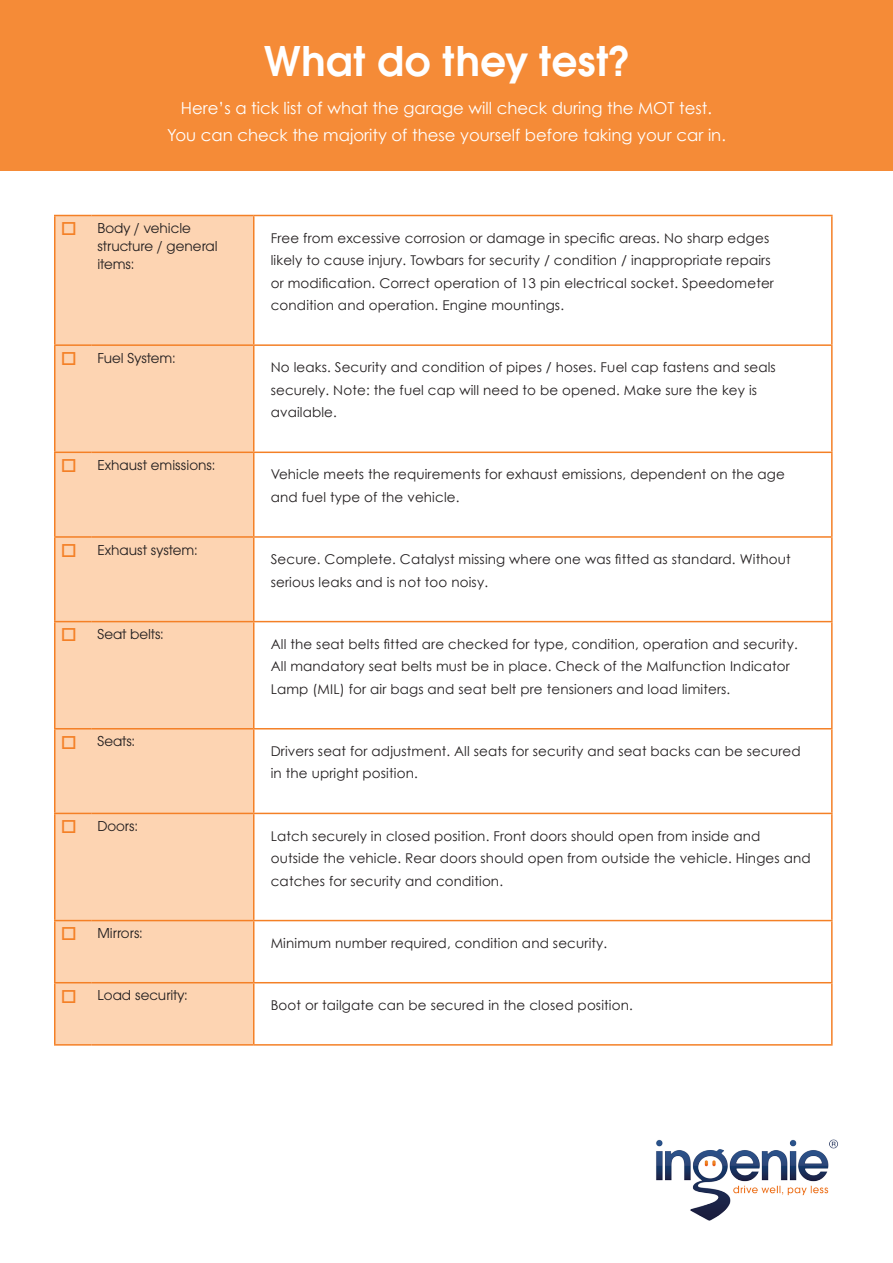
<style>
.page{position:relative;width:893px;height:1263px;background:#fff}
.page>*{position:absolute;margin:0;border:0;box-sizing:border-box;transform-origin:0 0}
.t1{font:600 45px "Avant Garde Gothic Itc T";color:#fff}
.t2{font:16.5px "Century Gothic";color:#fff}
.t3{font:15px/18px "Avant Garde Gothic Itc T";color:#231f20}
.t4{font:13.5px/22.5px "Century Gothic";letter-spacing:.01em;color:#231f20}
</style>
<div class="page">
<div style="left:0;top:0;width:893px;height:170px;background:#f58b37"></div>
<div style="left:56px;top:216px;width:197px;height:828px;background:#fdd4b2"></div>
<hr style="left:54px;top:215px;width:37px;height:1px;background:#f48026">
<hr style="left:54px;top:216px;width:2px;height:128px;background:#f48026">
<hr style="left:91px;top:215px;width:163px;height:1px;background:#f48026">
<hr style="left:254px;top:215px;width:579px;height:1px;background:#f48026">
<hr style="left:253px;top:216px;width:1px;height:128px;background:#f48026">
<hr style="left:831px;top:216px;width:2px;height:128px;background:#f48026">
<hr style="left:54px;top:344px;width:37px;height:2px;background:#f48026">
<hr style="left:54px;top:346px;width:2px;height:106px;background:#f48026">
<hr style="left:91px;top:344px;width:163px;height:2px;background:#f48026">
<hr style="left:254px;top:344px;width:579px;height:2px;background:#f48026">
<hr style="left:253px;top:346px;width:1px;height:106px;background:#f48026">
<hr style="left:831px;top:346px;width:2px;height:106px;background:#f48026">
<hr style="left:54px;top:452px;width:37px;height:1px;background:#f48026">
<hr style="left:54px;top:453px;width:2px;height:83px;background:#f48026">
<hr style="left:91px;top:452px;width:163px;height:1px;background:#f48026">
<hr style="left:254px;top:452px;width:579px;height:1px;background:#f48026">
<hr style="left:253px;top:453px;width:1px;height:83px;background:#f48026">
<hr style="left:831px;top:453px;width:2px;height:83px;background:#f48026">
<hr style="left:54px;top:536px;width:37px;height:2px;background:#f48026">
<hr style="left:54px;top:538px;width:2px;height:83px;background:#f48026">
<hr style="left:91px;top:536px;width:163px;height:2px;background:#f48026">
<hr style="left:254px;top:536px;width:579px;height:2px;background:#f48026">
<hr style="left:253px;top:538px;width:1px;height:83px;background:#f48026">
<hr style="left:831px;top:538px;width:2px;height:83px;background:#f48026">
<hr style="left:54px;top:621px;width:37px;height:1px;background:#f48026">
<hr style="left:54px;top:622px;width:2px;height:106px;background:#f48026">
<hr style="left:91px;top:621px;width:163px;height:1px;background:#f48026">
<hr style="left:254px;top:621px;width:579px;height:1px;background:#f48026">
<hr style="left:253px;top:622px;width:1px;height:106px;background:#f48026">
<hr style="left:831px;top:622px;width:2px;height:106px;background:#f48026">
<hr style="left:54px;top:728px;width:37px;height:1px;background:#f48026">
<hr style="left:54px;top:729px;width:2px;height:84px;background:#f48026">
<hr style="left:91px;top:728px;width:163px;height:1px;background:#f48026">
<hr style="left:254px;top:728px;width:579px;height:1px;background:#f48026">
<hr style="left:253px;top:729px;width:1px;height:84px;background:#f48026">
<hr style="left:831px;top:729px;width:2px;height:84px;background:#f48026">
<hr style="left:54px;top:813px;width:37px;height:1px;background:#f48026">
<hr style="left:54px;top:814px;width:2px;height:106px;background:#f48026">
<hr style="left:91px;top:813px;width:163px;height:1px;background:#f48026">
<hr style="left:254px;top:813px;width:579px;height:1px;background:#f48026">
<hr style="left:253px;top:814px;width:1px;height:106px;background:#f48026">
<hr style="left:831px;top:814px;width:2px;height:106px;background:#f48026">
<hr style="left:54px;top:920px;width:37px;height:1px;background:#f48026">
<hr style="left:54px;top:921px;width:2px;height:61px;background:#f48026">
<hr style="left:91px;top:920px;width:163px;height:1px;background:#f48026">
<hr style="left:254px;top:920px;width:579px;height:1px;background:#f48026">
<hr style="left:253px;top:921px;width:1px;height:61px;background:#f48026">
<hr style="left:831px;top:921px;width:2px;height:61px;background:#f48026">
<hr style="left:54px;top:982px;width:37px;height:1px;background:#f48026">
<hr style="left:54px;top:983px;width:2px;height:61px;background:#f48026">
<hr style="left:91px;top:982px;width:163px;height:1px;background:#f48026">
<hr style="left:254px;top:982px;width:579px;height:1px;background:#f48026">
<hr style="left:253px;top:983px;width:1px;height:61px;background:#f48026">
<hr style="left:831px;top:983px;width:2px;height:61px;background:#f48026">
<hr style="left:54px;top:1044px;width:37px;height:1px;background:#f48026">
<hr style="left:91px;top:1044px;width:163px;height:1px;background:#f48026">
<hr style="left:254px;top:1044px;width:579px;height:1px;background:#f48026">
<img style="left:656px;top:1139px;width:182px;height:82px">
<svg style="left:62px;top:222px;width:13px;height:13px"></svg>
<svg style="left:62px;top:352px;width:13px;height:13px"></svg>
<svg style="left:62px;top:459px;width:13px;height:13px"></svg>
<svg style="left:62px;top:544px;width:13px;height:13px"></svg>
<svg style="left:62px;top:628px;width:13px;height:13px"></svg>
<svg style="left:62px;top:735px;width:13px;height:14px"></svg>
<svg style="left:62px;top:820px;width:13px;height:13px"></svg>
<svg style="left:62px;top:927px;width:13px;height:13px"></svg>
<svg style="left:62px;top:989px;width:13px;height:13px"></svg>
<p class="t1" style="left:264px;top:34px;width:367px">What do they test?</p>
<p class="t2" style="left:181px;top:98px;width:533px">Here’s a tick list of what the garage will check during the MOT test.</p>
<p class="t2" style="left:167px;top:125px;width:560px">You can check the majority of these yourself before taking your car in.</p>
<p class="t3" style="left:97px;top:219px;width:122px">Body / vehicle structure / general items:</p>
<p class="t4" style="left:271px;top:226px;width:505px">Free from excessive corrosion or damage in specific areas. No sharp edges likely to cause injury. Towbars for security / condition / inappropriate repairs or modification. Correct operation of 13 pin electrical socket. Speedometer condition and operation. Engine mountings.</p>
<p class="t3" style="left:97px;top:349px;width:80px">Fuel System:</p>
<p class="t4" style="left:271px;top:356px;width:506px">No leaks. Security and condition of pipes / hoses. Fuel cap fastens and seals securely. Note: the fuel cap will need to be opened. Make sure the key is available.</p>
<p class="t3" style="left:97px;top:456px;width:119px">Exhaust emissions:</p>
<p class="t3" style="left:97px;top:540px;width:101px">Exhaust system:</p>
<p class="t3" style="left:97px;top:625px;width:68px">Seat belts:</p>
<p class="t3" style="left:97px;top:732px;width:39px">Seats:</p>
<p class="t3" style="left:97px;top:817px;width:42px">Doors:</p>
<p class="t3" style="left:97px;top:924px;width:47px">Mirrors:</p>
<p class="t3" style="left:97px;top:986px;width:92px">Load security:</p>
<p class="t4" style="left:271px;top:463px;width:516px">Vehicle meets the requirements for exhaust emissions, dependent on the age and fuel type of the vehicle.</p>
<p class="t4" style="left:271px;top:548px;width:521px">Secure. Complete. Catalyst missing where one was fitted as standard. Without serious leaks and is not too noisy.</p>
<p class="t4" style="left:271px;top:632px;width:528px">All the seat belts fitted are checked for type, condition, operation and security.<br>All mandatory seat belts must be in place. Check of the Malfunction Indicator<br>Lamp (MIL) for air bags and seat belt pre tensioners and load limiters.</p>
<p class="t4" style="left:271px;top:739px;width:531px">Drivers seat for adjustment. All seats for security and seat backs can be secured in the upright position.</p>
<p class="t4" style="left:271px;top:824px;width:541px">Latch securely in closed position. Front doors should open from inside and outside the vehicle. Rear doors should open from outside the vehicle. Hinges and catches for security and condition.</p>
<p class="t4" style="left:271px;top:931px;width:338px">Minimum number required, condition and security.</p>
<p class="t4" style="left:271px;top:993px;width:364px">Boot or tailgate can be secured in the closed position.</p>
</div>
